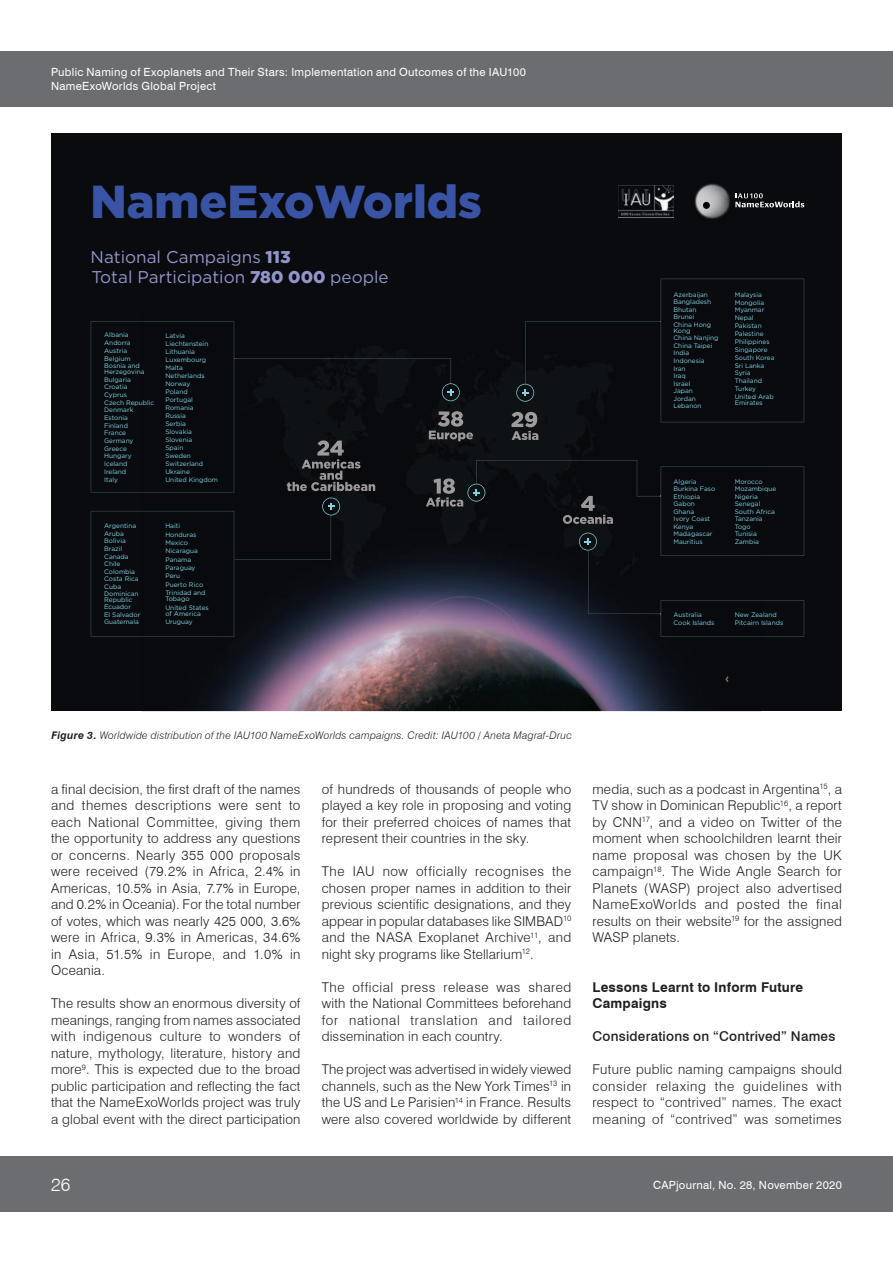
<style>
.page{position:relative;width:893px;height:1263px;background:#fff}
.page>*{position:absolute;margin:0;border:0;box-sizing:border-box;transform-origin:0 0}
.t1{font:900 46.2px "Gotham";color:#3954a4}
.t2{font:300 18px "Swiss 721 BT";color:#fff}
.t3{font:17.1px/20.5px "Gotham";color:#9195ca}
.t4{font:300 13.5px/16.5px "Swiss 721 BT";letter-spacing:.015em;color:#231f20;text-align:justify}
.t5{font:700 13.5px/16.5px "Swiss 721 BT";letter-spacing:.015em;color:#231f20}
.t6{font:500 13.5px "Swiss 721 BT";letter-spacing:.015em;color:#231f20}
.t7{font:11.25px/13.5px "Swiss 721 BT";letter-spacing:.025em;color:#fff}
.t8{font:italic 300 10.5px "Swiss 721 BT";letter-spacing:.02em;color:#231f20}
.t9{font:6.45px/7.5px "Gotham";color:#81d2e2}
.s1{font-weight:900}
.s2{font-weight:700}
</style>
<div class="page">
<div style="left:0;top:1157px;width:893px;height:55px;background:#6c6d70"></div>
<div style="left:0;top:51px;width:893px;height:55px;background:#6c6d70"></div>
<div style="left:51px;top:134px;width:791px;height:577px;background:#090b0e"></div>
<img style="left:204px;top:321px;width:557px;height:390px">
<svg style="left:91px;top:321px;width:51px;height:172px"></svg>
<img style="left:142px;top:321px;width:92px;height:172px">
<img style="left:433px;top:478px;width:22px;height:16px">
<img style="left:426px;top:497px;width:37px;height:10px">
<img style="left:438px;top:411px;width:25px;height:16px">
<img style="left:429px;top:431px;width:44px;height:10px">
<img style="left:511px;top:412px;width:26px;height:15px">
<img style="left:512px;top:431px;width:26px;height:9px">
<img style="left:317px;top:440px;width:27px;height:16px">
<img style="left:302px;top:459px;width:58px;height:10px">
<img style="left:320px;top:471px;width:22px;height:9px">
<img style="left:287px;top:482px;width:88px;height:9px">
<img style="left:581px;top:497px;width:14px;height:14px">
<img style="left:563px;top:515px;width:50px;height:9px">
<svg style="left:761px;top:600px;width:43px;height:37px"></svg>
<img style="left:660px;top:600px;width:101px;height:37px">
<svg style="left:91px;top:511px;width:51px;height:126px"></svg>
<img style="left:142px;top:511px;width:92px;height:126px">
<svg style="left:761px;top:466px;width:43px;height:90px"></svg>
<img style="left:660px;top:466px;width:101px;height:90px">
<img style="left:234px;top:358px;width:217px;height:26px">
<svg style="left:442px;top:383px;width:18px;height:18px"></svg>
<img style="left:234px;top:515px;width:97px;height:45px">
<svg style="left:322px;top:498px;width:18px;height:17px"></svg>
<img style="left:588px;top:550px;width:72px;height:64px">
<svg style="left:579px;top:533px;width:18px;height:17px"></svg>
<img style="left:476px;top:460px;width:184px;height:37px">
<svg style="left:467px;top:484px;width:18px;height:17px"></svg>
<img style="left:525px;top:321px;width:135px;height:62px">
<svg style="left:660px;top:278px;width:144px;height:144px"></svg>
<svg style="left:516px;top:384px;width:18px;height:18px"></svg>
<img style="left:694px;top:183px;width:36px;height:36px">
<div style="left:703px;top:202px;width:7px;height:7px;background:#000001;border-radius:50%"></div>
<svg style="left:735px;top:193px;width:69px;height:14px"></svg>
<img style="left:618px;top:185px;width:55px;height:33px">
<svg style="left:725px;top:676px;width:4px;height:6px"></svg>
<p class="t7" style="left:51px;top:65px;width:477px">Public Naming of Exoplanets and Their Stars: Implementation and Outcomes of the IAU100<br>NameExoWorlds Global Project</p>
<h1 class="t1" style="left:91px;top:169px;width:393px">NameExoWorlds</h1>
<p class="t3" style="left:91px;top:246px;width:300px">National Campaigns <span class="s1">113<br></span>Total Participation <span class="s1">780 000</span> people</p>
<p class="t9" style="left:104px;top:331px;width:37px">Albania<br>Andorra<br>Austria<br>Belgium<br>Bosnia and</p>
<p class="t9" style="left:104px;top:368px;width:52px">Herzegovina<br>Bulgaria<br>Croatia<br>Cyprus<br>Czech Republic<br>Denmark<br>Estonia<br>Finland<br>France<br>Germany<br>Greece<br>Hungary<br>Iceland<br>Ireland<br>Italy</p>
<p class="t9" style="left:165px;top:331px;width:54px;line-height:7.9px">Latvia<br>Liechtenstein<br>Lithuania<br>Luxembourg<br>Malta<br>Netherlands<br>Norway<br>Poland<br>Portugal<br>Romania<br>Russia<br>Serbia<br>Slovakia<br>Slovenia<br>Spain<br>Sweden<br>Switzerland<br>Ukraine<br>United Kingdom</p>
<p class="t9" style="left:104px;top:522px;width:36px">Argentina<br>Aruba<br>Bolivia<br>Brazil<br>Canada<br>Chile<br>Colombia<br>Costa Rica<br>Cuba<br>Dominican</p>
<p class="t9" style="left:104px;top:596px;width:38px">Republic<br>Ecuador<br>El Salvador<br>Guatemala</p>
<p class="t9" style="left:165px;top:522px;width:42px;line-height:8.2px">Haiti<br>Honduras<br>Mexico<br>Nicaragua<br>Panama<br>Paraguay<br>Peru<br>Puerto Rico<br>Trinidad and</p>
<p class="t9" style="left:165px;top:595px;width:45px;line-height:8.2px">Tobago<br>United States</p>
<p class="t9" style="left:165px;top:609px;width:37px;line-height:8.2px">of America<br>Uruguay</p>
<p class="t9" style="left:673px;top:290px;width:39px">Azerbaijan<br>Bangladesh<br>Bhutan<br>Brunei<br>China Hong</p>
<p class="t9" style="left:673px;top:326px;width:46px">Kong<br>China Nanjing<br>China Taipei<br>India<br>Indonesia<br>Iran<br>Iraq<br>Israel<br>Japan<br>Jordan<br>Lebanon</p>
<p class="t9" style="left:735px;top:290px;width:41px;line-height:7.9px">Malaysia<br>Mongolia<br>Myanmar<br>Nepal<br>Pakistan<br>Palestine<br>Philippines<br>Singapore<br>South Korea<br>Sri Lanka<br>Syria<br>Thailand<br>Turkey<br>United Arab</p>
<p class="t9" style="left:735px;top:399px;width:30px">Emirates</p>
<p class="t9" style="left:673px;top:477px;width:43px">Algeria<br>Burkina Faso<br>Ethiopia<br>Gabon<br>Ghana<br>Ivory Coast<br>Kenya<br>Madagascar<br>Mauritius</p>
<p class="t9" style="left:735px;top:477px;width:43px">Morocco<br>Mozambique<br>Nigeria<br>Senegal<br>South Africa<br>Tanzania<br>Togo<br>Tunisia<br>Zambia</p>
<p class="t9" style="left:673px;top:611px;width:43px;line-height:7.9px">Australia<br>Cook Islands</p>
<p class="t9" style="left:735px;top:611px;width:50px;line-height:7.9px">New Zealand<br>Pitcairn Islands</p>
<p class="t8" style="left:52px;top:729px;width:522px"><span class="s2">Figure 3.</span> Worldwide distribution of the IAU100 NameExoWorlds campaigns. Credit: IAU100 / Aneta Magraf-Druc</p>
<p class="t4" style="left:51px;top:780px;width:251px">a final decision, the first draft of the names and themes descriptions were sent to each National Committee, giving them the opportunity to address any questions or concerns. Nearly 355 000 proposals were received (79.2% in Africa, 2.4% in Americas, 10.5% in Asia, 7.7% in Europe, and 0.2% in Oceania). For the total number of votes, which was nearly 425 000, 3.6% were in Africa, 9.3% in Americas, 34.6% in Asia, 51.5% in Europe, and 1.0% in Oceania.</p>
<p class="t4" style="left:51px;top:995px;width:251px">The results show an enormous diversity of meanings, ranging from names associated with indigenous culture to wonders of nature, mythology, literature, history and more<sup>9</sup>. This is expected due to the broad public participation and reflecting the fact that the NameExoWorlds project was truly a global event with the direct participation</p>
<p class="t4" style="left:322px;top:780px;width:251px">of hundreds of thousands of people who played a key role in proposing and voting for their preferred choices of names that represent their countries in the sky.</p>
<p class="t4" style="left:322px;top:863px;width:251px">The IAU now officially recognises the chosen proper names in addition to their previous scientific designations, and they appear in popular databases like SIMBAD<sup>10 </sup>and the NASA Exoplanet Archive<sup>11</sup>, and night sky programs like Stellarium<sup>12</sup>.</p>
<p class="t4" style="left:322px;top:978px;width:251px">The official press release was shared with the National Committees beforehand for national translation and tailored dissemination in each country.</p>
<p class="t4" style="left:322px;top:1061px;width:251px">The project was advertised in widely viewed channels, such as the New York Times<sup>13</sup> in the US and Le Parisien<sup>14</sup> in France. Results were also covered worldwide by different</p>
<p class="t4" style="left:592px;top:780px;width:251px">media, such as a podcast in Argentina<sup>15</sup>, a TV show in Dominican Republic<sup>16</sup>, a report by CNN<sup>17</sup>, and a video on Twitter of the moment when schoolchildren learnt their name proposal was chosen by the UK campaign<sup>18</sup>. The Wide Angle Search for Planets (WASP) project also advertised NameExoWorlds and posted the final results on their website<sup>19</sup> for the assigned WASP planets.</p>
<p class="t5" style="left:592px;top:978px;width:212px">Lessons Learnt to Inform Future<br>Campaigns</p>
<p class="t6" style="left:592px;top:1028px;width:244px">Considerations on “Contrived” Names</p>
<p class="t4" style="left:592px;top:1061px;width:251px">Future public naming campaigns should consider relaxing the guidelines with respect to “contrived” names. The exact meaning of “contrived” was sometimes</p>
<h2 class="t2" style="left:51px;top:1174px;width:21px">26</h2>
<p class="t7" style="left:653px;top:1178px;width:190px">CAPjournal, No. 28, November 2020</p>
</div>
